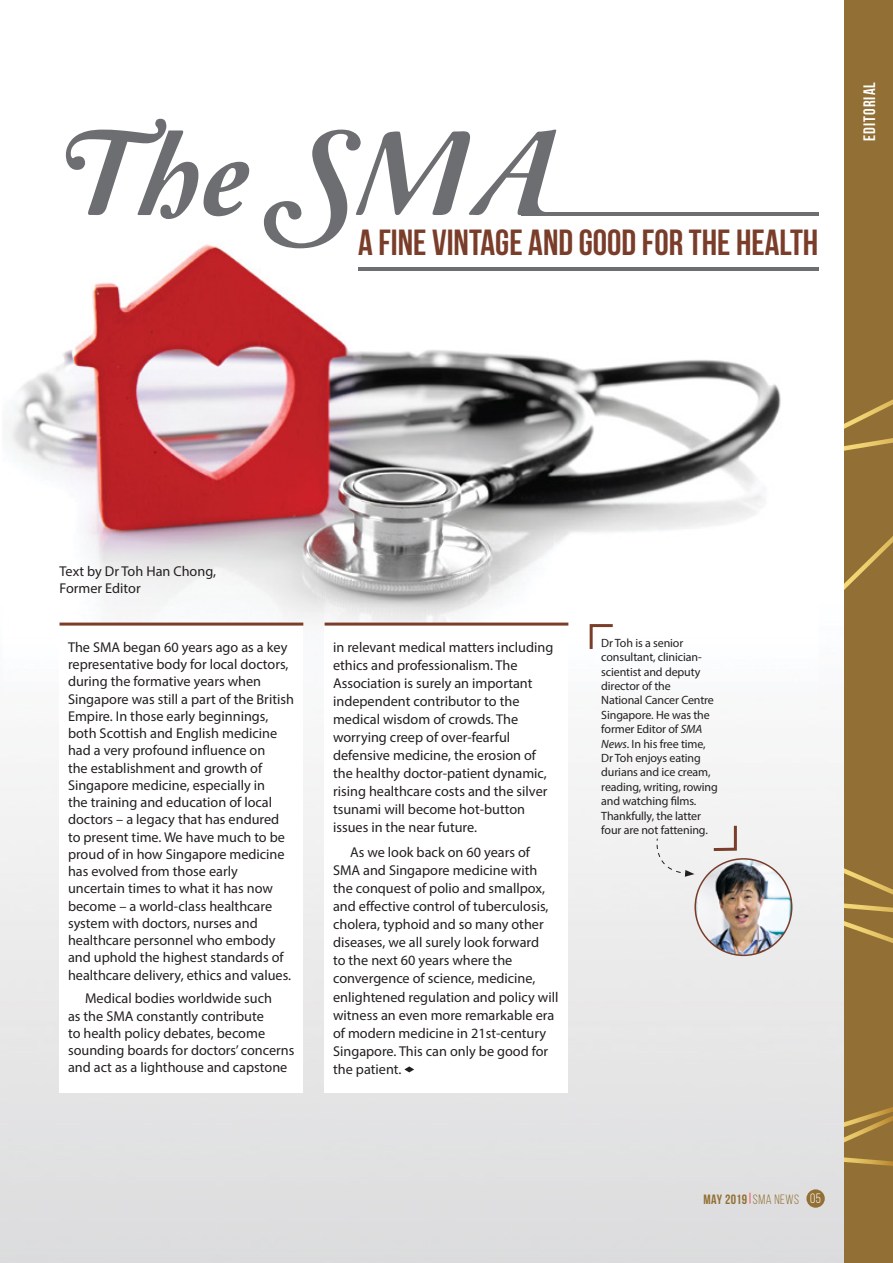
<style>
.page{position:relative;width:893px;height:1263px;background:#fff}
.page>*{position:absolute;margin:0;border:0;box-sizing:border-box;transform-origin:0 0}
.t1{font:124.65px "Amperzand";color:#6d6e71}
.t2{font:700 36.15px "Bebas Neue";color:#793d29}
.t3{font:700 16.5px "Bebas Neue";letter-spacing:.065em;color:#fff}
.t4{font:14.25px/17.2px "Myriad Pro";color:#231f20}
.t5{font:13.5px "Bebas Neue";letter-spacing:.01em;color:#926f34}
.t6{font:12px/14.4px "Myriad Pro";letter-spacing:-.01em;color:#231f20}
.s1{font-style:italic}
.s2{font-style:inherit}
.s3{color:#fff}
</style>
<div class="page">
<img style="left:0;top:0;width:845px;height:1263px">
<div style="left:60px;top:624px;width:243px;height:468px;background:#fff"></div>
<div style="left:325px;top:624px;width:243px;height:468px;background:#fff"></div>
<svg style="left:404px;top:1066px;width:10px;height:6px"></svg>
<svg style="left:588px;top:623px;width:28px;height:29px"></svg>
<svg style="left:711px;top:823px;width:27px;height:29px"></svg>
<svg style="left:656px;top:838px;width:38px;height:39px"></svg>
<img style="left:695px;top:859px;width:97px;height:96px;border-radius:48px">
<div style="left:694px;top:858px;width:98px;height:98px;border:2px solid #793d29;border-radius:50%"></div>
<hr style="left:60px;top:623px;width:243px;height:3px;background:#793d29">
<hr style="left:325px;top:623px;width:243px;height:3px;background:#793d29">
<hr style="left:521px;top:212px;width:297px;height:3px;background:#6d6e71">
<hr style="left:358px;top:267px;width:460px;height:3px;background:#6d6e71">
<svg style="left:530px;top:195px;width:28px;height:17px"></svg>
<div style="left:806px;top:1189px;width:19px;height:19px;background:#926f34;border-radius:50%"></div>
<div style="left:845px;top:0;width:48px;height:1263px;background:#926f34"></div>
<svg style="left:845px;top:1107px;width:48px;height:59px"></svg>
<svg style="left:845px;top:399px;width:48px;height:544px"></svg>
<div style="left:0;top:0;width:59px;height:9px;background:#fefefe"></div>
<h1 class="t1" style="left:60px;top:110px;width:495px">The Sìà</h1>
<h2 class="t2" style="left:358px;top:222px;width:462px">A FINE VINTAGE AND GOOD FOR THE HEALTH</h2>
<p class="t3" style="left:860px;top:141px;width:61px;rotate:-90deg">EDITORIAL</p>
<p class="t4" style="left:60px;top:563px;width:158px;line-height:16.8px">Text by Dr Toh Han Chong,<br>Former Editor</p>
<p class="t4" style="left:68px;top:638px;width:227px">The SMA began 60 years ago as a key representative body for local doctors, during the formative years when Singapore was still a part of the British Empire. In those early beginnings, both Scottish and English medicine had a very profound influence on<br>the establishment and growth of Singapore medicine, especially in<br>the training and education of local doctors – a legacy that has endured to present time. We have much to be proud of in how Singapore medicine has evolved from those early uncertain times to what it has now become – a world-class healthcare system with doctors, nurses and healthcare personnel who embody and uphold the highest standards of healthcare delivery, ethics and values.</p>
<p class="t4" style="left:68px;top:990px;width:228px;text-indent:17px">Medical bodies worldwide such<br>as the SMA constantly contribute<br>to health policy debates, become sounding boards for doctors’ concerns and act as a lighthouse and capstone</p>
<p class="t4" style="left:333px;top:638px;width:222px;line-height:18px">in relevant medical matters including ethics and professionalism. The Association is surely an important independent contributor to the medical wisdom of crowds. The worrying creep of over-fearful defensive medicine, the erosion of the healthy doctor-patient dynamic, rising healthcare costs and the silver tsunami will become hot-button issues in the near future.</p>
<p class="t4" style="left:333px;top:843px;width:227px;line-height:18px;text-indent:17px">As we look back on 60 years of<br>SMA and Singapore medicine with the conquest of polio and smallpox, and effective control of tuberculosis, cholera, typhoid and so many other diseases, we all surely look forward<br>to the next 60 years where the convergence of science, medicine, enlightened regulation and policy will witness an even more remarkable era of modern medicine in 21st-century<br>Singapore. This can only be good for the patient.</p>
<p class="t6" style="left:601px;top:635px;width:118px">Dr Toh is a senior consultant, clinician&shy;scientist and deputy director of the<br>National Cancer Centre<br>Singapore. He was the former Editor of <span class="s1">SMA<br>News</span>. In his free time,<br>Dr Toh enjoys eating durians and ice cream, reading, writing, rowing and watching films.<br>Thankfully, the latter four are not fattening.</p>
<p class="t5" style="left:703px;top:1191px;width:119px">MAY 2019 <span class="s2">SMA NEWS</span> <span class="s3">05</span></p>
</div>
